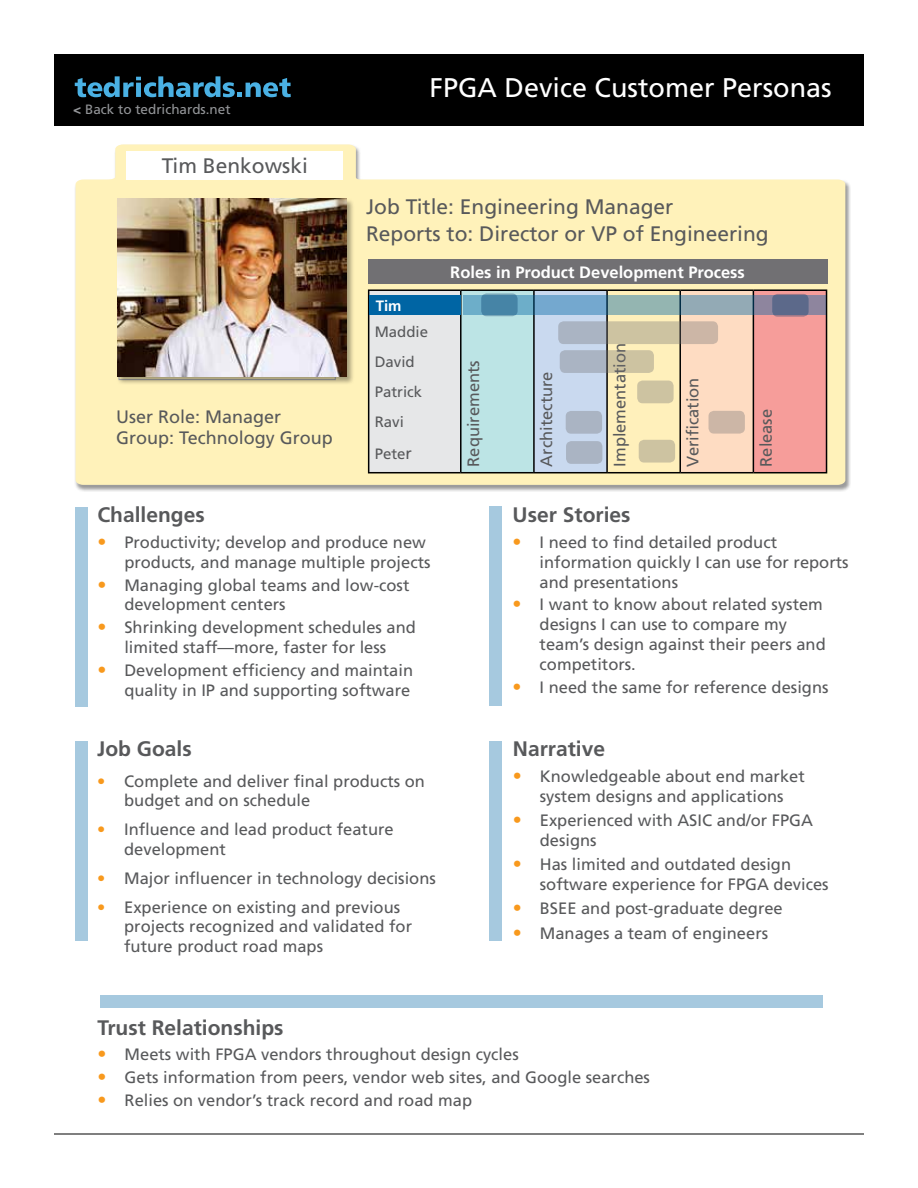
<style>
.page{position:relative;width:918px;height:1188px;background:#fff}
.page>*{position:absolute;margin:0;border:0;box-sizing:border-box;transform-origin:0 0}
.t1{font:27px "Frutiger";color:#fff}
.t2{font:21px/27px "Frutiger";color:#58595b}
.t3{font:700 21px "Frutiger";color:#58595b}
.t4{font:18px/21.6px "Frutiger";color:#58595b}
.t5{font:16.5px/19.8px "Frutiger";color:#58595b}
.t6{font:700 16.5px "Frutiger";color:#fff}
.t7{font:15px/30px "Frutiger";color:#58595b}
.t8{font:700 15px "Frutiger";color:#fff}
.t9{font:13.5px "Frutiger";color:#939598}
.s1{font-weight:900}
.s2{font-size:16.5px}
.s3{font-size:18px;color:#f8991d}
.s4{color:#f8991d}
</style>
<div class="page">
<hr style="left:54px;top:1134px;width:810px;height:1px;background:#000">
<div style="left:54px;top:54px;width:810px;height:71px;background:#000"></div>
<svg style="left:75px;top:76px;width:216px;height:21px"></svg>
<div style="left:75px;top:145px;width:776px;height:347px;background:#000;opacity:.4"></div>
<svg style="left:76px;top:144px;width:769px;height:341px;fill:#fff2ba"></svg>
<div style="left:75px;top:507px;width:13px;height:200px;background:#a6c9df"></div>
<div style="left:489px;top:506px;width:13px;height:200px;background:#a6c9df"></div>
<div style="left:75px;top:741px;width:13px;height:200px;background:#a6c9df"></div>
<div style="left:489px;top:741px;width:13px;height:200px;background:#a6c9df"></div>
<div style="left:100px;top:995px;width:723px;height:13px;background:#a6c9df"></div>
<div style="left:116px;top:198px;width:239px;height:187px;background:#000;opacity:.35"></div>
<img style="left:117px;top:199px;width:229px;height:178px">
<div style="left:127px;top:151px;width:216px;height:29px;background:#fff"></div>
<div style="left:369px;top:290px;width:92px;height:183px;background:#e6e7e8"></div>
<div style="left:461px;top:290px;width:73px;height:183px;background:#bce4e5"></div>
<div style="left:534px;top:290px;width:73px;height:183px;background:#c9d9ef"></div>
<div style="left:607px;top:290px;width:73px;height:183px;background:#fff0bb"></div>
<div style="left:680px;top:290px;width:73px;height:183px;background:#fedcc2"></div>
<div style="left:753px;top:290px;width:74px;height:183px;background:#f69d9a"></div>
<hr style="left:368px;top:289px;width:93px;height:2px;background:#000">
<hr style="left:368px;top:291px;width:1px;height:181px;background:#000">
<hr style="left:461px;top:289px;width:73px;height:2px;background:#000">
<hr style="left:460px;top:291px;width:2px;height:181px;background:#000">
<hr style="left:534px;top:289px;width:73px;height:2px;background:#000">
<hr style="left:533px;top:291px;width:2px;height:181px;background:#000">
<hr style="left:607px;top:289px;width:73px;height:2px;background:#000">
<hr style="left:606px;top:291px;width:2px;height:181px;background:#000">
<hr style="left:680px;top:289px;width:73px;height:2px;background:#000">
<hr style="left:679px;top:291px;width:2px;height:181px;background:#000">
<hr style="left:753px;top:289px;width:74px;height:2px;background:#000">
<hr style="left:753px;top:291px;width:1px;height:181px;background:#000">
<hr style="left:826px;top:291px;width:1px;height:181px;background:#000">
<hr style="left:368px;top:472px;width:93px;height:1px;background:#000">
<hr style="left:461px;top:472px;width:73px;height:1px;background:#000">
<hr style="left:534px;top:472px;width:73px;height:1px;background:#000">
<hr style="left:607px;top:472px;width:73px;height:1px;background:#000">
<hr style="left:680px;top:472px;width:73px;height:1px;background:#000">
<hr style="left:753px;top:472px;width:74px;height:1px;background:#000">
<svg style="left:558px;top:321px;width:160px;height:23px;background:#bfb9aa"></svg>
<svg style="left:560px;top:350px;width:94px;height:23px;background:#b9b9b0"></svg>
<div style="left:637px;top:381px;width:37px;height:22px;background:#cdc3a1;border-radius:5px"></div>
<div style="left:639px;top:440px;width:36px;height:23px;background:#cdc3a1;border-radius:5px"></div>
<div style="left:566px;top:411px;width:36px;height:23px;background:#aab4c3;border-radius:5px"></div>
<div style="left:566px;top:441px;width:36px;height:23px;background:#aab4c3;border-radius:5px"></div>
<div style="left:369px;top:295px;width:92px;height:20px;background:#0065a4"></div>
<svg style="left:463px;top:295px;width:362px;height:20px;background:#83a5b7"></svg>
<div style="left:481px;top:293px;width:37px;height:23px;background:#4684a6;border-radius:5px"></div>
<div style="left:772px;top:294px;width:37px;height:23px;background:#5c698a;border-radius:5px"></div>
<div style="left:368px;top:260px;width:459px;height:24px;background:#717073"></div>
<div style="left:709px;top:411px;width:36px;height:23px;background:#ccb6a6;border-radius:5px"></div>
<p class="t9" style="left:73px;top:101px;width:159px"><span class="s1">&lt;</span> Back to tedrichards.net</p>
<p class="t2" style="left:162px;top:153px;width:148px">Tim Benkowski</p>
<p class="t4" style="left:116px;top:406px;width:218px">User Role: Manager<br>Group: Technology Group</p>
<h1 class="t1" style="left:430px;top:71px;width:404px">FPGA Device Customer Personas</h1>
<p class="t2" style="left:366px;top:193px;width:404px">Job Title: Engineering Manager<br>Reports to: Director or VP of Engineering</p>
<p class="t7" style="left:375px;top:287px;width:55px">Tim<br>Maddie<br>David<br>Patrick<br>Ravi</p>
<p class="t7" style="left:375px;top:439px;width:39px">Pete<span class="s2">r</span></p>
<p class="t8" style="left:376px;top:297px;width:27px">Tim</p>
<p class="t6" style="left:450px;top:263px;width:296px">Roles in Product Development Process</p>
<p class="t5" style="left:464px;top:467px;width:108px;rotate:-90deg">Requirements</p>
<p class="t5" style="left:537px;top:467px;width:97px;rotate:-90deg">Architecture</p>
<p class="t5" style="left:610px;top:467px;width:125px;rotate:-90deg">Implementation</p>
<p class="t5" style="left:683px;top:467px;width:91px;rotate:-90deg">Verification</p>
<p class="t5" style="left:756px;top:467px;width:59px;rotate:-90deg">Release</p>
<p class="t3" style="left:97px;top:503px;width:109px">Challenges</p>
<p class="t5" style="left:97px;top:532px;width:335px;text-align:right"><span class="s3">•</span> Productivity; develop and produce new products, and manage multiple projects</p>
<p class="t5" style="left:124px;top:575px;width:287px;text-indent:-27px"><span class="s3">•</span> Managing global teams and low-cost development centers</p>
<p class="t5" style="left:97px;top:618px;width:320px;text-align:center"><span class="s3">•</span> Shrinking development schedules and limited staff—more, faster for less</p>
<p class="t5" style="left:97px;top:660px;width:317px;text-align:right"><span class="s3">•</span> Development efficiency and maintain quality in IP and supporting software</p>
<p class="t3" style="left:97px;top:737px;width:96px">Job Goals</p>
<p class="t5" style="left:124px;top:771px;width:302px;text-indent:-27px"><span class="s4">•</span> Complete and deliver final products on budget and on schedule</p>
<p class="t5" style="left:124px;top:820px;width:271px;text-indent:-27px"><span class="s4">•</span> Influence and lead product feature development</p>
<p class="t5" style="left:97px;top:868px;width:340px"><span class="s4">•</span> Major influencer in technology decisions</p>
<p class="t5" style="left:124px;top:897px;width:289px;text-indent:-27px"><span class="s4">•</span> Experience on existing and previous projects recognized and validated for future product road maps</p>
<p class="t3" style="left:513px;top:503px;width:119px">User Stories</p>
<p class="t5" style="left:540px;top:532px;width:310px;text-indent:-27px"><span class="s3">•</span> I need to find detailed product information quickly I can use for reports and presentations</p>
<p class="t5" style="left:540px;top:595px;width:288px;text-indent:-27px"><span class="s3">•</span> I want to know about related system designs I can use to compare my team’s design against their peers and competitors.</p>
<p class="t5" style="left:513px;top:677px;width:317px"><span class="s3">•</span> I need the same for reference designs</p>
<p class="t3" style="left:513px;top:737px;width:94px">Narrative</p>
<p class="t5" style="left:513px;top:767px;width:293px;text-align:center"><span class="s3">•</span> Knowledgeable about end market system designs and applications</p>
<p class="t5" style="left:540px;top:811px;width:275px;text-indent:-27px"><span class="s3">•</span> Experienced with ASIC and/or FPGA designs</p>
<p class="t5" style="left:540px;top:855px;width:290px;text-indent:-27px"><span class="s3">•</span> Has limited and outdated design software experience for FPGA devices</p>
<p class="t5" style="left:513px;top:899px;width:271px"><span class="s3">•</span> BSEE and post-graduate degree</p>
<p class="t5" style="left:513px;top:923px;width:257px"><span class="s3">•</span> Manages a team of engineers</p>
<p class="t3" style="left:98px;top:1015px;width:187px">Trust Relationships</p>
<p class="t5" style="left:98px;top:1045px;width:423px"><span class="s3">•</span> Meets with FPGA vendors throughout design cycles</p>
<p class="t5" style="left:98px;top:1068px;width:554px"><span class="s3">•</span> Gets information from peers, vendor web sites, and Google searches</p>
<p class="t5" style="left:98px;top:1090px;width:376px"><span class="s3">•</span> Relies on vendor’s track record and road map</p>
</div>
